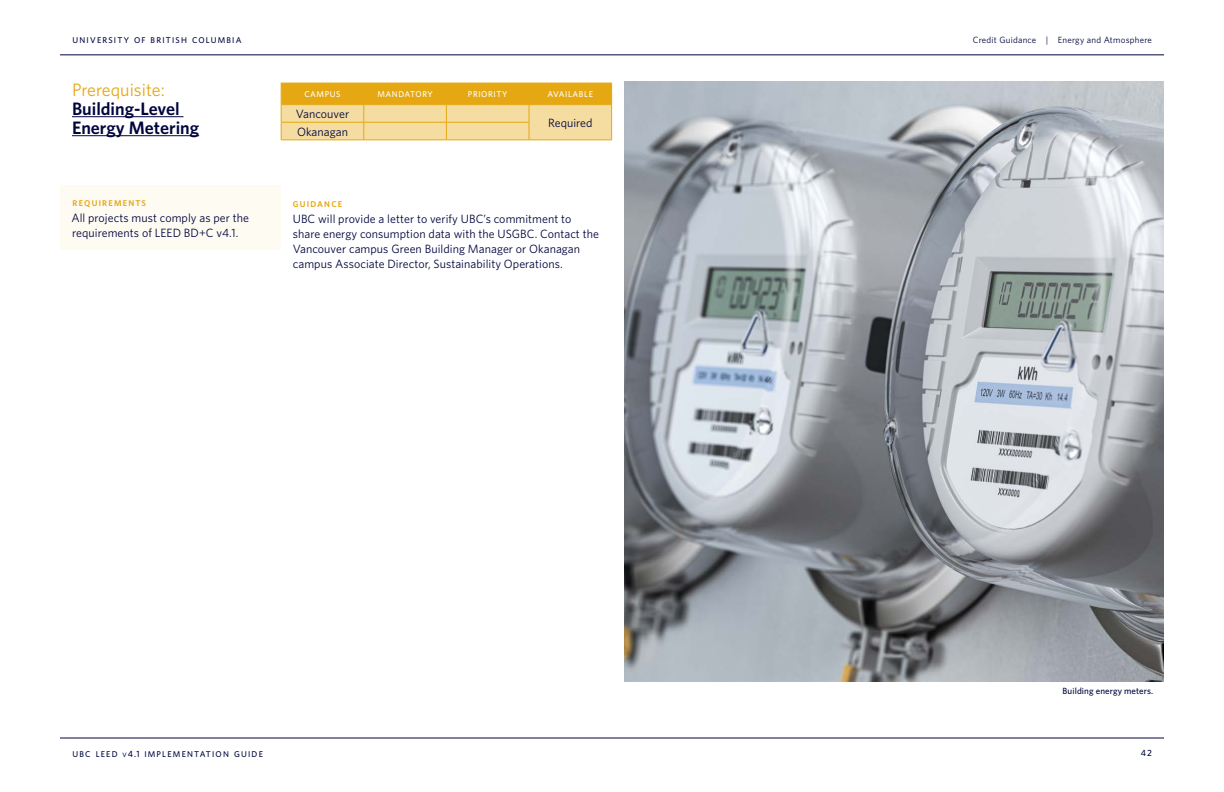
<style>
.page{position:relative;width:1224px;height:792px;background:#fff}
.page>*{position:absolute;margin:0;border:0;box-sizing:border-box;transform-origin:0 0}
.t1{font:600 18px/19px "Whitney";color:#00053e}
.t2{font:18px "Whitney";color:#e5a813}
.t3{font:12px/15px "Whitney";letter-spacing:.005em;color:#00053e}
.t4{font:9px "Whitney";letter-spacing:.025em;color:#00053e}
.t5{font:500 9px "Whitney";letter-spacing:.01em;color:#00053e}
.t6{font:500 9px "Whitney";color:#00053e}
.t7{font:500 8.4px "Whitney";letter-spacing:.145em;color:#00053e}
.t8{font:500 8.4px "Whitney";color:#fff}
.t9{font:600 8.4px "Whitney";letter-spacing:.145em;color:#e5a813}
.s1{font-size:6.3px}
.s2{font-size:9px}
</style>
<div class="page">
<hr style="left:60px;top:55px;width:1104px;height:1px;background:#00053e">
<hr style="left:60px;top:738px;width:1104px;height:1px;background:#00053e">
<svg style="left:281px;top:83px;width:331px;height:57px;background:#eec665"></svg>
<hr style="left:281px;top:139px;width:83px;height:1px;background:#e5a813">
<hr style="left:364px;top:139px;width:82px;height:1px;background:#e5a813">
<hr style="left:446px;top:139px;width:83px;height:1px;background:#e5a813">
<img style="left:624px;top:81px;width:540px;height:600px">
<hr style="left:72px;top:116px;width:111px;height:1px;background:#00053e">
<hr style="left:72px;top:135px;width:127px;height:1px;background:#00053e">
<div style="left:60px;top:185px;width:221px;height:64px;background:#fefbf3"></div>
<p class="t7" style="left:73px;top:35px;width:170px">UNIVERSITY OF BRITISH COLUMBIA</p>
<p class="t4" style="left:973px;top:34px;width:181px">Credit Guidance | Energy and Atmosphere</p>
<h1 class="t2" style="left:72px;top:77px;width:94px">Prerequisite:</h1>
<h1 class="t1" style="left:72px;top:99px;width:129px">Building-Level<br>Energy Metering</h1>
<p class="t9" style="left:73px;top:198px;width:75px">REQUIREMENTS</p>
<p class="t3" style="left:71px;top:210px;width:179px">All projects must comply as per the requirements of LEED BD+C v4.1.</p>
<p class="t8" style="left:304px;top:88px;width:8px">CAM</p>
<p class="t8" style="left:325px;top:88px;width:11px">PUS</p>
<p class="t8" style="left:377px;top:88px;width:8px">MAN</p>
<p class="t8" style="left:398px;top:88px;width:13px">DATORY</p>
<p class="t8" style="left:468px;top:88px;width:11px">PRIORITY</p>
<p class="t8" style="left:548px;top:88px;width:6px">AVAILABLE</p>
<p class="t3" style="left:296px;top:106px;width:55px">Vancouver</p>
<p class="t3" style="left:548px;top:115px;width:46px">Required</p>
<p class="t3" style="left:297px;top:124px;width:52px">Okanagan</p>
<p class="t9" style="left:293px;top:198px;width:51px">GUIDANCE</p>
<p class="t3" style="left:293px;top:211px;width:308px">UBC will provide a letter to verify UBC’s commitment to share energy consumption data with the USGBC. Contact the Vancouver campus Green Building Manager or Okanagan campus Associate Director, Sustainability Operations.</p>
<p class="t5" style="left:1063px;top:685px;width:92px">Building energy meters.</p>
<p class="t7" style="left:73px;top:748px;width:192px">UBC LEED <span class="s1">V</span><span class="s2">4.1</span> IMPLEMENTATION GUIDE</p>
<p class="t6" style="left:1141px;top:747px;width:13px">42</p>
</div>
